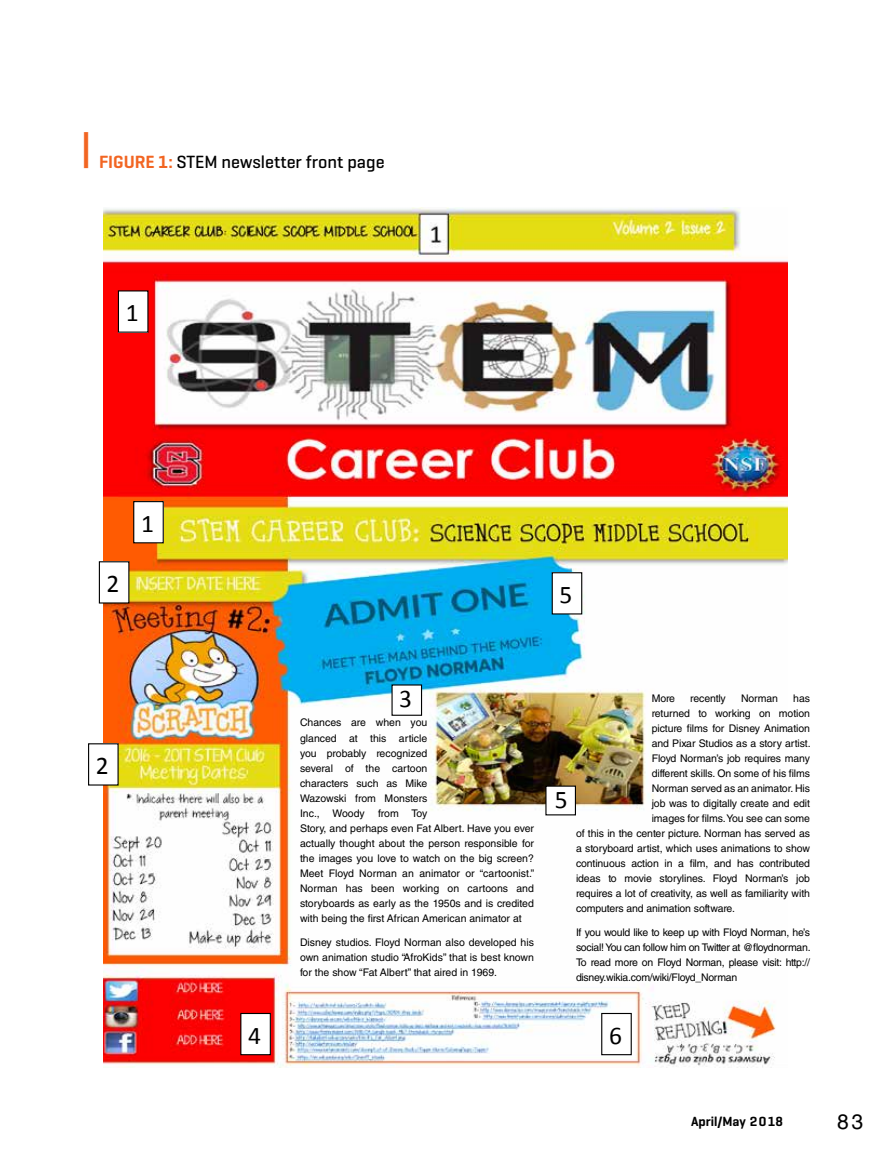
<style>
.page{position:relative;width:891px;height:1175px;background:#fff}
.page>*{position:absolute;margin:0;border:0;box-sizing:border-box;transform-origin:0 0}
.t1{font:25.5px "Calibri";color:#000}
.t2{font:21px "Helvetica LT Std";color:#000}
.t3{font:500 18px "Geogrotesque";color:#000}
.t4{font:600 13.5px "Geogrotesque";color:#000}
.t5{font:10.5px/15px "Helvetica LT Std";letter-spacing:-.01em;color:#000;text-align:justify}
.s1{font-weight:600;color:#f26522}
</style>
<div class="page">
<img style="left:103px;top:207px;width:685px;height:860px">
<div style="left:118px;top:291px;width:30px;height:41px;background:#fff"></div>
<div style="left:118px;top:290px;width:30px;height:43px;border:1px solid #000"></div>
<div style="left:134px;top:501px;width:29px;height:42px;background:#fff"></div>
<div style="left:133px;top:501px;width:31px;height:42px;border:1px solid #000"></div>
<div style="left:99px;top:562px;width:30px;height:41px;background:#fff"></div>
<div style="left:99px;top:561px;width:30px;height:42px;border:1px solid #000"></div>
<div style="left:552px;top:573px;width:30px;height:41px;background:#fff"></div>
<div style="left:552px;top:572px;width:30px;height:42px;border:1px solid #000"></div>
<div style="left:546px;top:786px;width:29px;height:29px;background:#fff"></div>
<div style="left:545px;top:785px;width:31px;height:30px;border:1px solid #000"></div>
<div style="left:89px;top:744px;width:29px;height:41px;background:#fff"></div>
<div style="left:88px;top:743px;width:31px;height:42px;border:1px solid #000"></div>
<div style="left:241px;top:1013px;width:29px;height:41px;background:#fff"></div>
<div style="left:240px;top:1012px;width:31px;height:43px;border:1px solid #000"></div>
<div style="left:602px;top:1013px;width:29px;height:41px;background:#fff"></div>
<div style="left:601px;top:1012px;width:31px;height:43px;border:1px solid #000"></div>
<div style="left:392px;top:685px;width:30px;height:30px;background:#fff"></div>
<div style="left:392px;top:684px;width:30px;height:32px;border:1px solid #000"></div>
<h3 class="t3" style="left:81px;top:150px;width:305px"><sup>|</sup> <span class="s1">FIGURE 1:</span> STEM newsletter front page</h3>
<h1 class="t1" style="left:126px;top:296px;width:14px">1</h1>
<h1 class="t1" style="left:107px;top:567px;width:14px">2</h1>
<h1 class="t1" style="left:141px;top:507px;width:14px">1</h1>
<h1 class="t1" style="left:96px;top:749px;width:14px">2</h1>
<h1 class="t1" style="left:560px;top:578px;width:14px">5</h1>
<h1 class="t1" style="left:399px;top:682px;width:14px">3</h1>
<p class="t5" style="left:300px;top:715px;width:236px;text-align:left">Chances are when you<br>glanced at this article<br>you probably recognized<br>several of the cartoon<br>characters such as Mike<br>Wazowski from Monsters<br>Inc., Woody from Toy<br>Story, and perhaps even Fat Albert. Have you ever actually thought about the person responsible for the images you love to watch on the big screen?<br>Meet Floyd Norman an animator or “cartoonist.” Norman has been working on cartoons and storyboards as early as the 1950s and is credited with being the first African American animator at</p>
<p class="t5" style="left:300px;top:934px;width:236px">Disney studios. Floyd Norman also developed his own animation studio “AfroKids” that is best known for the show “Fat Albert” that aired in 1969.</p>
<h1 class="t1" style="left:555px;top:783px;width:14px">5</h1>
<p class="t5" style="left:652px;top:691px;width:25px">More</p>
<p class="t5" style="left:690px;top:691px;width:37px">recently</p>
<p class="t5" style="left:741px;top:691px;width:39px">Norman</p>
<p class="t5" style="left:793px;top:691px;width:18px">has</p>
<p class="t5" style="left:652px;top:706px;width:160px">returned to working on motion</p>
<p class="t5" style="left:652px;top:721px;width:160px">picture films for Disney Animation</p>
<p class="t5" style="left:652px;top:736px;width:160px">and Pixar Studios as a story artist.</p>
<p class="t5" style="left:652px;top:751px;width:160px">Floyd Norman’s job requires many</p>
<p class="t5" style="left:652px;top:766px;width:160px">different skills. On some of his films</p>
<p class="t5" style="left:652px;top:781px;width:160px">Norman served as an animator. His</p>
<p class="t5" style="left:652px;top:796px;width:160px">job was to digitally create and edit</p>
<p class="t5" style="left:652px;top:811px;width:160px">images for films. You see can some</p>
<p class="t5" style="left:576px;top:826px;width:236px">of this in the center picture. Norman has served as</p>
<p class="t5" style="left:576px;top:841px;width:236px">a storyboard artist, which uses animations to show</p>
<p class="t5" style="left:576px;top:856px;width:236px">continuous action in a film, and has contributed</p>
<p class="t5" style="left:576px;top:871px;width:235px">ideas to movie storylines. Floyd Norman’s job</p>
<p class="t5" style="left:576px;top:886px;width:236px">requires a lot of creativity, as well as familiarity with</p>
<p class="t5" style="left:576px;top:901px;width:161px">computers and animation software.</p>
<p class="t5" style="left:576px;top:925px;width:236px">If you would like to keep up with Floyd Norman, he’s social! You can follow him on Twitter at @floydnorman.<br>To read more on Floyd Norman, please visit: http:// disney.wikia.com/wiki/Floyd_Norman</p>
<h1 class="t1" style="left:248px;top:1019px;width:14px">4</h1>
<h1 class="t1" style="left:609px;top:1019px;width:14px">6</h1>
<p class="t4" style="left:691px;top:1113px;width:93px">April/May 2018</p>
<h2 class="t2" style="left:837px;top:1108px;width:28px">83</h2>
</div>
